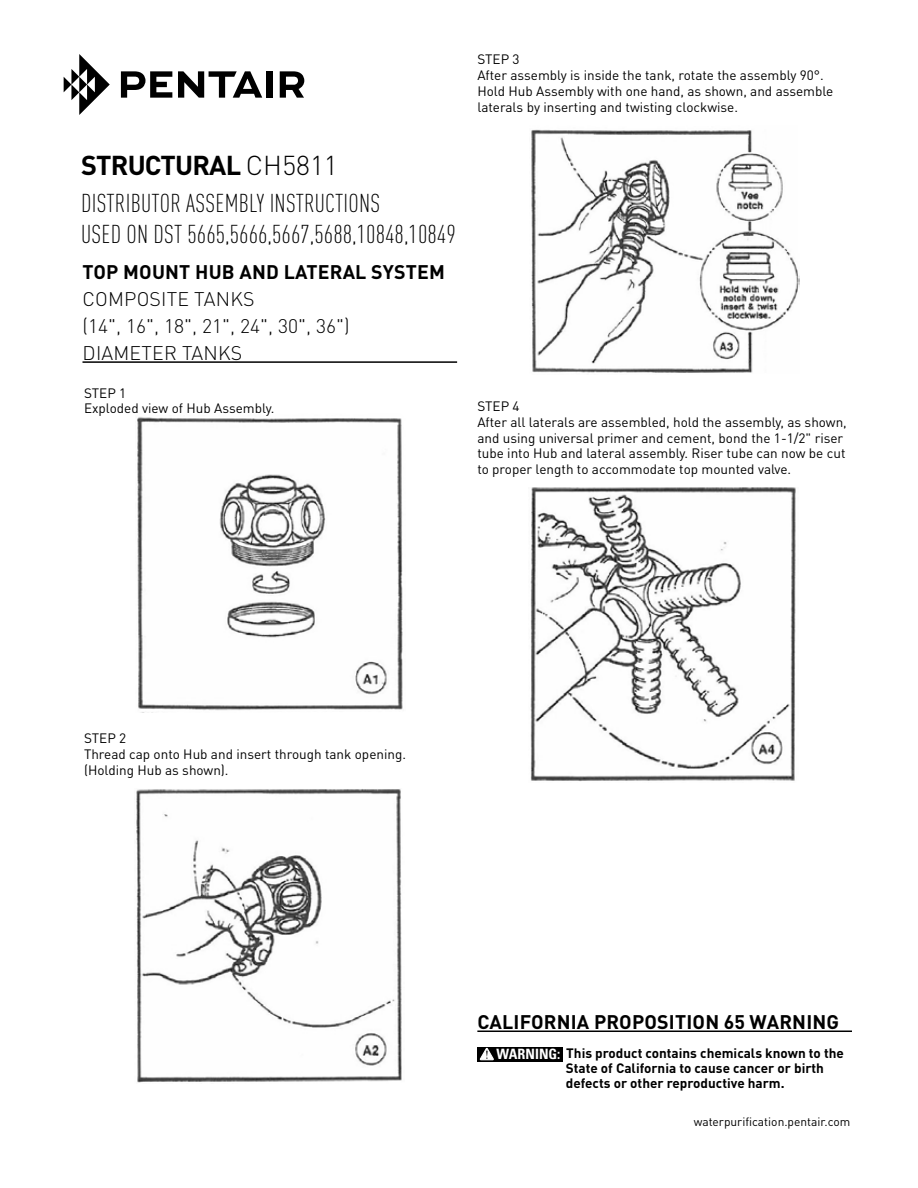
<style>
.page{position:relative;width:918px;height:1188px;background:#fff}
.page>*{position:absolute;margin:0;border:0;box-sizing:border-box;transform-origin:0 0}
.t1{font:700 27px "DIN Pro";letter-spacing:-.03em;color:#000}
.t2{font:300 condensed 25.5px/30.6px "DIN Pro";letter-spacing:.005em;color:#000}
.t3{font:700 19.5px "DIN Pro";letter-spacing:.01em;color:#000}
.t4{font:300 19.5px/27px "DIN Pro";letter-spacing:.01em;color:#000}
.t5{font:13.5px/15.8px "DIN Pro";color:#000}
.t6{font:700 13.5px/15px "DIN Pro";color:#000}
.t7{font:12px "DIN Pro";color:#000}
.s1{font-weight:300}
.s2{font-family:"Univers LT Std";font-stretch:condensed;font-size:14.25px;color:#fff}
</style>
<div class="page">
<img style="left:531px;top:129px;width:269px;height:244px">
<img style="left:137px;top:417px;width:266px;height:294px">
<img style="left:136px;top:789px;width:266px;height:294px">
<img style="left:530px;top:488px;width:266px;height:293px">
<hr style="left:82px;top:361px;width:375px;height:2px;background:#000">
<hr style="left:477px;top:1031px;width:375px;height:1px;background:#000">
<div style="left:477px;top:1047px;width:86px;height:15px;background:#000"></div>
<svg style="left:479px;top:1047px;width:15px;height:14px"></svg>
<svg style="left:64px;top:54px;width:46px;height:61px"></svg>
<svg style="left:121px;top:71px;width:51px;height:27px"></svg>
<svg style="left:178px;top:71px;width:84px;height:27px"></svg>
<div style="left:267px;top:71px;width:6px;height:27px;background:#000"></div>
<svg style="left:280px;top:71px;width:24px;height:27px"></svg>
<h1 class="t1" style="left:81px;top:143px;width:258px">STRUCTURAL <span class="s1">CH5811</span></h1>
<h2 class="t2" style="left:81px;top:187px;width:376px">DISTRIBUTOR ASSEMBLY INSTRUCTIONS<br>USED ON DST 5665,5666,5667,5688,10848,10849</h2>
<h3 class="t3" style="left:83px;top:256px;width:364px">TOP MOUNT HUB AND LATERAL SYSTEM</h3>
<h3 class="t4" style="left:82px;top:284px;width:269px">COMPOSITE TANKS<br>(14", 16", 18", 21", 24", 30", 36")<br>DIAMETER TANKS</h3>
<p class="t5" style="left:84px;top:384px;width:192px">STEP 1<br>Exploded view of Hub Assembly.</p>
<p class="t5" style="left:477px;top:50px;width:358px">STEP 3<br>After assembly is inside the tank, rotate the assembly 90°.<br>Hold Hub Assembly with one hand, as shown, and assemble laterals by inserting and twisting clockwise.</p>
<p class="t5" style="left:477px;top:397px;width:371px">STEP 4<br>After all laterals are assembled, hold the assembly, as shown, and using universal primer and cement, bond the 1-1/2" riser tube into Hub and lateral assembly. Riser tube can now be cut to proper length to accommodate top mounted valve.</p>
<p class="t5" style="left:84px;top:729px;width:324px">STEP 2<br>Thread cap onto Hub and insert through tank opening. (Holding Hub as shown).</p>
<h3 class="t3" style="left:477px;top:1006px;width:363px">CALIFORNIA PROPOSITION 65 WARNING</h3>
<p class="t6" style="left:566px;top:1044px;width:280px;text-indent:-69px"><span class="s2">WARNING:</span> This product contains chemicals known to the<br>State of California to cause cancer or birth defects or other reproductive harm.</p>
<p class="t7" style="left:694px;top:1113px;width:158px">waterpurification.pentair.com</p>
</div>
